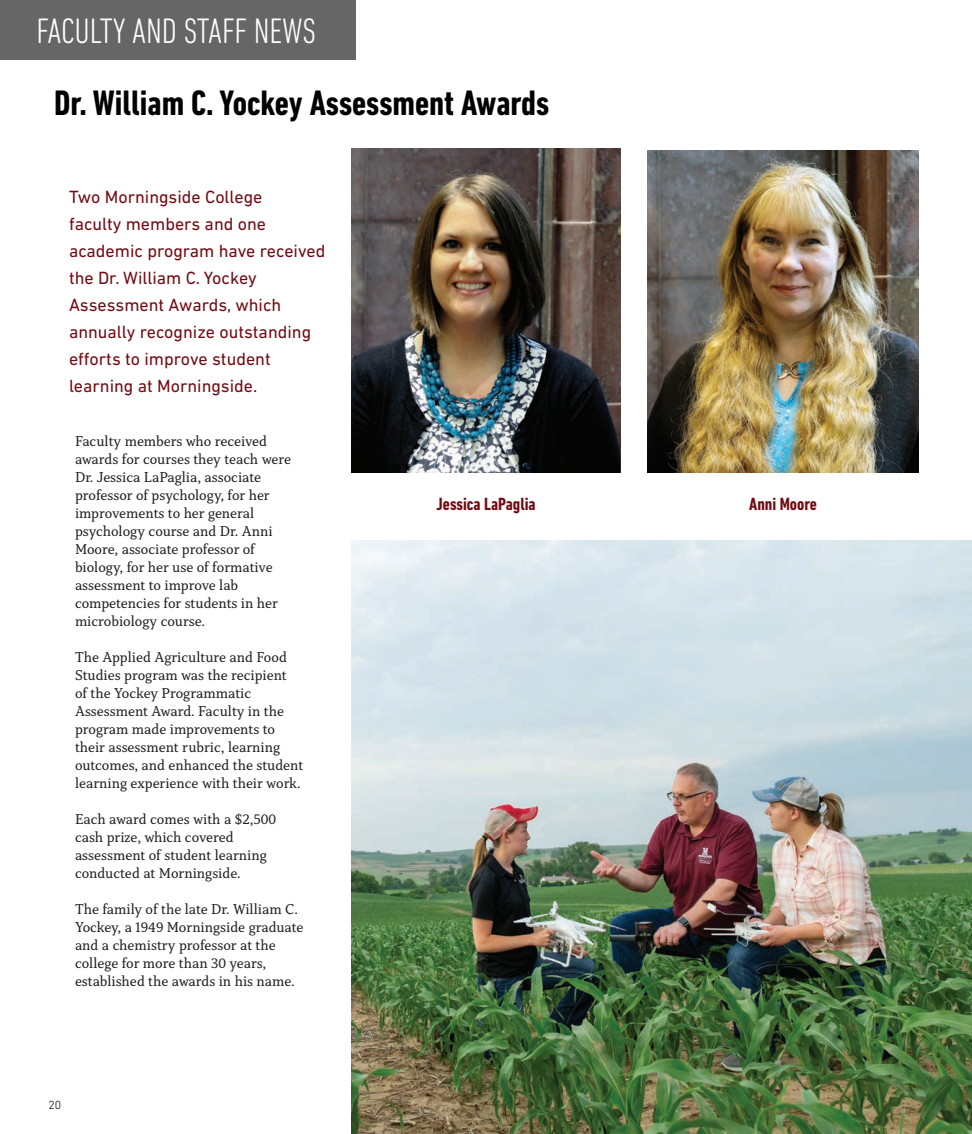
<style>
.page{position:relative;width:972px;height:1134px;background:#fff}
.page>*{position:absolute;margin:0;border:0;box-sizing:border-box;transform-origin:0 0}
.t1{font:700 condensed 36px "DIN Next LT Pro";color:#000}
.t2{font:300 condensed 36px "DIN Next LT Pro";color:#fff}
.t3{font:18px/27px "DIN Next LT Pro";color:#730b12}
.t4{font:700 condensed 18px "DIN Next LT Pro";color:#730b12}
.t5{font:15px/18px "Capitolina";color:#231f20}
.t6{font:300 12px "DIN Next LT Pro";color:#000}
</style>
<div class="page">
<div style="left:0;top:0;width:355px;height:59px;background:#666"></div>
<img style="left:352px;top:148px;width:269px;height:324px">
<img style="left:648px;top:150px;width:270px;height:322px">
<img style="left:351px;top:540px;width:621px;height:594px">
<h1 class="t2" style="left:36px;top:10px;width:281px">FACULTY AND STAFF NEWS</h1>
<h1 class="t1" style="left:54px;top:82px;width:497px">Dr. William C. Yockey Assessment Awards</h1>
<p class="t3" style="left:69px;top:183px;width:258px">Two Morningside College<br>faculty members and one academic program have received the Dr. William C. Yockey<br>Assessment Awards, which annually recognize outstanding efforts to improve student learning at Morningside.</p>
<p class="t5" style="left:75px;top:433px;width:218px">Faculty members who received awards for courses they teach were<br>Dr. Jessica LaPaglia, associate professor of psychology, for her improvements to her general psychology course and Dr. Anni<br>Moore, associate professor of biology, for her use of formative assessment to improve lab competencies for students in her microbiology course.</p>
<p class="t5" style="left:75px;top:649px;width:230px">The Applied Agriculture and Food Studies program was the recipient<br>of the Yockey Programmatic Assessment Award. Faculty in the program made improvements to their assessment rubric, learning outcomes, and enhanced the student learning experience with their work.</p>
<p class="t5" style="left:75px;top:811px;width:203px">Each award comes with a $2,500 cash prize, which covered assessment of student learning conducted at Morningside.</p>
<p class="t5" style="left:75px;top:901px;width:230px">The family of the late Dr. William C.<br>Yockey, a 1949 Morningside graduate and a chemistry professor at the college for more than 30 years, established the awards in his name.</p>
<p class="t6" style="left:48px;top:1098px;width:14px">20</p>
<p class="t4" style="left:436px;top:494px;width:101px">Jessica LaPaglia</p>
<p class="t4" style="left:749px;top:494px;width:69px">Anni Moore</p>
</div>
